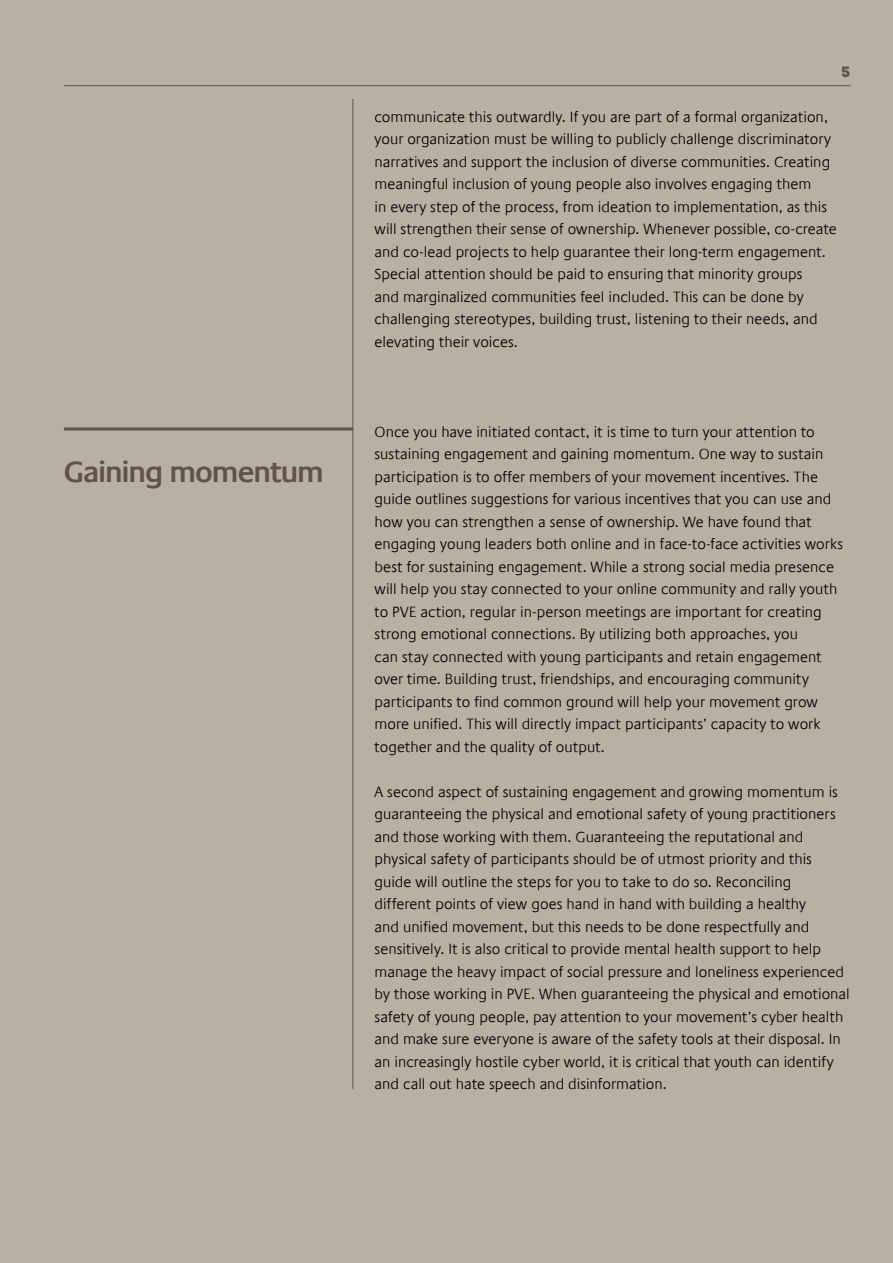
<style>
.page{position:relative;width:893px;height:1263px;background:#baafa3}
.page>*{position:absolute;margin:0;border:0;box-sizing:border-box;transform-origin:0 0}
.t1{font:600 30px "Praxis Com";letter-spacing:-.035em;color:#60534c}
.BODY{font:300 15px/22.5px "Praxis Com";letter-spacing:.005em;color:#000}
.t2{font:700 15px "Sawton Circular";color:#60534c}
</style>
<div class="page">
<hr style="left:64px;top:427px;width:289px;height:3px;background:#60534c">
<hr style="left:352px;top:99px;width:1px;height:990px;background:#60534c">
<hr style="left:64px;top:85px;width:787px;height:1px;background:#60534c">
<h2 class="t1" style="left:64px;top:453px;width:262px">Gaining momentum</h2>
<p class="t2" style="left:842px;top:62px;width:10px">5</p>
<p class="BODY" style="left:375px;top:105px;width:464px">communicate this outwardly. If you are part of a formal organization, your organization must be willing to publicly challenge discriminatory narratives and support the inclusion of diverse communities. Creating meaningful inclusion of young people also involves engaging them<br>in every step of the process, from ideation to implementation, as this will strengthen their sense of ownership. Whenever possible, co-create and co-lead projects to help guarantee their long-term engagement.<br>Special attention should be paid to ensuring that minority groups<br>and marginalized communities feel included. This can be done by challenging stereotypes, building trust, listening to their needs, and elevating their voices.</p>
<p class="BODY" style="left:375px;top:420px;width:470px">Once you have initiated contact, it is time to turn your attention to sustaining engagement and gaining momentum. One way to sustain participation is to offer members of your movement incentives. The guide outlines suggestions for various incentives that you can use and how you can strengthen a sense of ownership. We have found that engaging young leaders both online and in face-to-face activities works best for sustaining engagement. While a strong social media presence will help you stay connected to your online community and rally youth to PVE action, regular in-person meetings are important for creating strong emotional connections. By utilizing both approaches, you<br>can stay connected with young participants and retain engagement over time. Building trust, friendships, and encouraging community participants to find common ground will help your movement grow more unified. This will directly impact participants’ capacity to work together and the quality of output.</p>
<p class="BODY" style="left:375px;top:780px;width:477px">A second aspect of sustaining engagement and growing momentum is guaranteeing the physical and emotional safety of young practitioners and those working with them. Guaranteeing the reputational and physical safety of participants should be of utmost priority and this guide will outline the steps for you to take to do so. Reconciling different points of view goes hand in hand with building a healthy<br>and unified movement, but this needs to be done respectfully and sensitively. It is also critical to provide mental health support to help manage the heavy impact of social pressure and loneliness experienced by those working in PVE. When guaranteeing the physical and emotional safety of young people, pay attention to your movement’s cyber health and make sure everyone is aware of the safety tools at their disposal. In an increasingly hostile cyber world, it is critical that youth can identify and call out hate speech and disinformation.</p>
</div>
